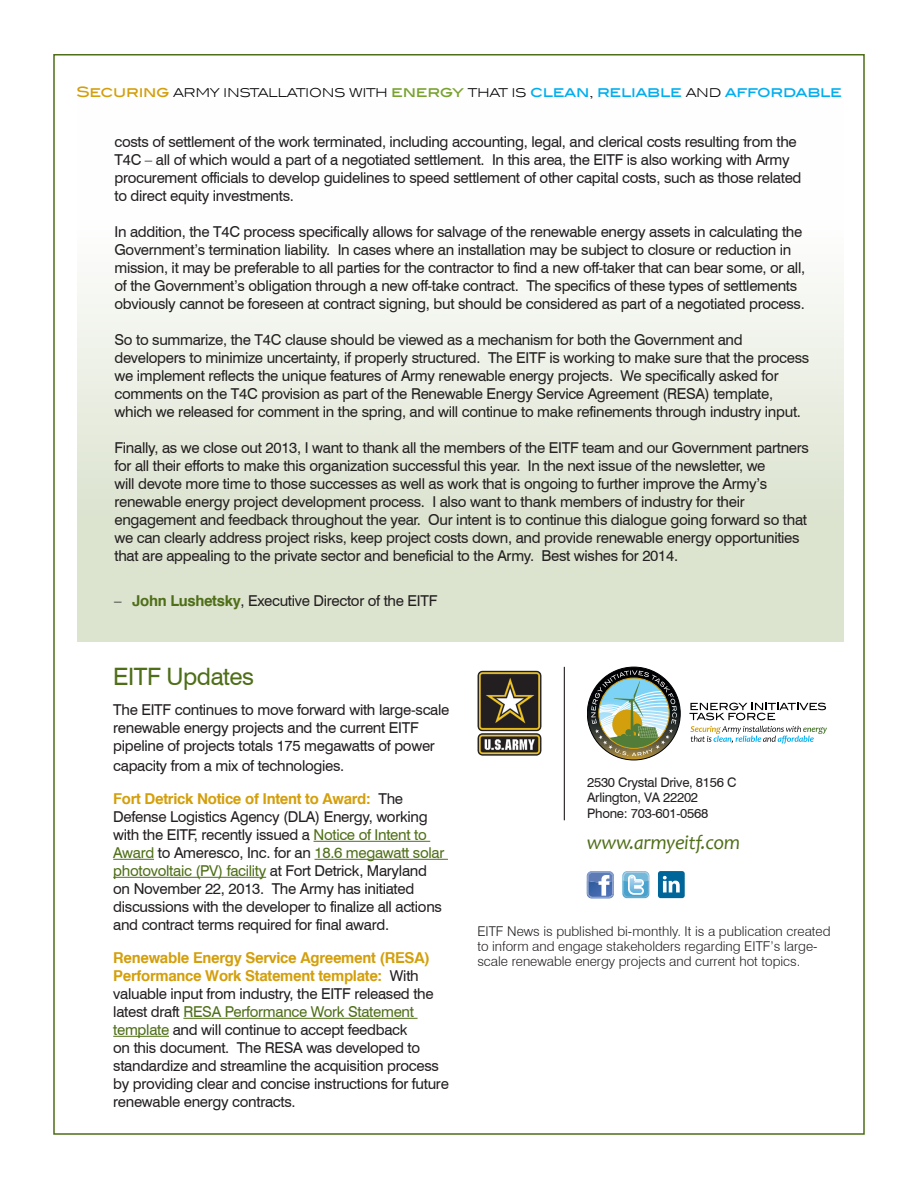
<style>
.page{position:relative;width:918px;height:1188px;background:#fff}
.page>*{position:absolute;margin:0;border:0;box-sizing:border-box;transform-origin:0 0}
.t1{font:24px "Swiss 721 BT";letter-spacing:-.02em;color:#4e6e17}
.t2{font:italic 20.25px "Candara";letter-spacing:-.02em;color:#4e6e17}
.t3{font:15px/18px "Swiss 721 BT";letter-spacing:-.02em;color:#231f20}
.t4{font:300 14.4px "Blair ITC";letter-spacing:-.03em;color:#000103}
.t5{font:300 13.5px/15px "Swiss 721 BT";color:#231f20}
.t6{font:13.2px "Swiss 721 BT";letter-spacing:-.02em;color:#231f20}
.s1{font-weight:500;color:#d49f0c}
.s2{font-weight:500;color:#78a22d}
.s3{font-weight:500;color:#00aeef}
.s4{font-weight:700;color:#4e6e17}
.s5{font-weight:700;color:#d49f0c}
.s6{color:#4e6e17}
</style>
<div class="page">
<div style="left:77px;top:98px;width:766px;height:544px;background:linear-gradient(to bottom,#fff,#d6dec7)"></div>
<hr style="left:564px;top:667px;width:1px;height:153px;background:#231f20">
<img style="left:477px;top:670px;width:65px;height:86px">
<svg style="left:690px;top:726px;width:137px;height:18px"></svg>
<svg style="left:689px;top:703px;width:137px;height:17px"></svg>
<svg style="left:587px;top:667px;width:93px;height:93px"></svg>
<img style="left:591px;top:670px;width:86px;height:86px">
<svg style="left:622px;top:871px;width:27px;height:27px"></svg>
<svg style="left:587px;top:871px;width:27px;height:27px"></svg>
<div style="left:658px;top:871px;width:27px;height:27px;background:#069;border-radius:3px"></div>
<svg style="left:663px;top:876px;width:17px;height:16px"></svg>
<hr style="left:314px;top:841px;width:116px;height:1px;background:#4e6e17">
<hr style="left:113px;top:859px;width:41px;height:1px;background:#4e6e17">
<hr style="left:315px;top:859px;width:133px;height:1px;background:#4e6e17">
<hr style="left:113px;top:877px;width:153px;height:1px;background:#4e6e17">
<hr style="left:183px;top:1018px;width:235px;height:1px;background:#4e6e17">
<hr style="left:113px;top:1036px;width:56px;height:1px;background:#4e6e17">
<p class="t4" style="left:76px;top:83px;width:767px"><span class="s1">SECURING</span> ARMY INSTALLATIONS WITH <span class="s2">ENERGY</span> THAT IS <span class="s3">CLEAN</span>, <span class="s3">RELIABLE</span> AND <span class="s3">AFFORDABLE</span></p>
<p class="t3" style="left:114px;top:132px;width:689px">costs of settlement of the work terminated, including accounting, legal, and clerical costs resulting from the T4C – all of which would a part of a negotiated settlement. In this area, the EITF is also working with Army procurement officials to develop guidelines to speed settlement of other capital costs, such as those related to direct equity investments.</p>
<p class="t3" style="left:114px;top:222px;width:692px">In addition, the T4C process specifically allows for salvage of the renewable energy assets in calculating the Government’s termination liability. In cases where an installation may be subject to closure or reduction in mission, it may be preferable to all parties for the contractor to find a new off-taker that can bear some, or all, of the Government’s obligation through a new off-take contract. The specifics of these types of settlements obviously cannot be foreseen at contract signing, but should be considered as part of a negotiated process.</p>
<p class="t3" style="left:114px;top:330px;width:696px">So to summarize, the T4C clause should be viewed as a mechanism for both the Government and developers to minimize uncertainty, if properly structured. The EITF is working to make sure that the process we implement reflects the unique features of Army renewable energy projects. We specifically asked for comments on the T4C provision as part of the Renewable Energy Service Agreement (RESA) template, which we released for comment in the spring, and will continue to make refinements through industry input.</p>
<p class="t3" style="left:114px;top:438px;width:696px">Finally, as we close out 2013, I want to thank all the members of the EITF team and our Government partners for all their efforts to make this organization successful this year. In the next issue of the newsletter, we<br>will devote more time to those successes as well as work that is ongoing to further improve the Army’s renewable energy project development process. I also want to thank members of industry for their engagement and feedback throughout the year. Our intent is to continue this dialogue going forward so that we can clearly address project risks, keep project costs down, and provide renewable energy opportunities that are appealing to the private sector and beneficial to the Army. Best wishes for 2014.</p>
<p class="t3" style="left:114px;top:591px;width:325px">– <span class="s4">John Lushetsky</span>, Executive Director of the EITF</p>
<p class="t1" style="left:113px;top:662px;width:142px">EITF Updates</p>
<p class="t3" style="left:113px;top:701px;width:338px">The EITF continues to move forward with large-scale renewable energy projects and the current EITF pipeline of projects totals 175 megawatts of power</p>
<p class="t3" style="left:113px;top:756px;width:233px">capacity from a mix of technologies.</p>
<p class="t3" style="left:113px;top:789px;width:333px"><span class="s5">Fort Detrick Notice of Intent to Award:</span> The Defense Logistics Agency (DLA) Energy, working with the EITF, recently issued a <span class="s6">Notice of Intent to Award</span> to Ameresco, Inc. for an <span class="s6">18.6 megawatt solar photovoltaic (PV) facility</span> at Fort Detrick, Maryland on November 22, 2013. The Army has initiated discussions with the developer to finalize all actions and contract terms required for final award.</p>
<p class="t3" style="left:113px;top:948px;width:337px"><span class="s5">Renewable Energy Service Agreement (RESA)<br>Performance Work Statement template:</span> With valuable input from industry, the EITF released the latest draft <span class="s6">RESA Performance Work Statement template</span> and will continue to accept feedback<br>on this document. The RESA was developed to standardize and streamline the acquisition process by providing clear and concise instructions for future renewable energy contracts.</p>
<p class="t6" style="left:587px;top:774px;width:151px">2530 Crystal Drive, 8156 C</p>
<p class="t6" style="left:587px;top:790px;width:113px">Arlington, VA 22202</p>
<p class="t6" style="left:587px;top:805px;width:123px">Phone: 703-601-0568</p>
<p class="t2" style="left:587px;top:829px;width:155px">www.armyeitf.com</p>
<p class="t5" style="left:477px;top:924px;width:355px">EITF News is published bi-monthly. It is a publication created to inform and engage stakeholders regarding EITF’s large&shy;scale renewable energy projects and current hot topics.</p>
</div>
